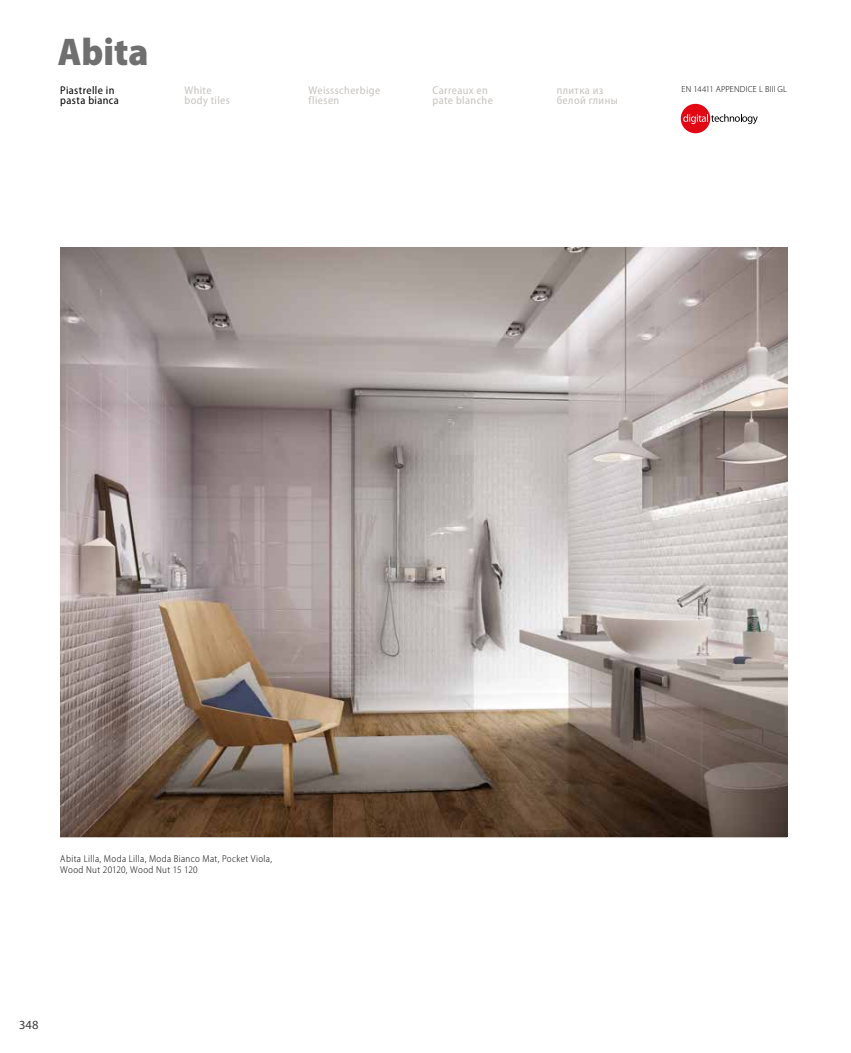
<style>
.page{position:relative;width:851px;height:1053px;background:#fff}
.page>*{position:absolute;margin:0;border:0;box-sizing:border-box;transform-origin:0 0}
.t1{font:900 semi-condensed 38.75px "Myriad Pro";color:#706f6f}
.t2{font:12.5px "Myriad Pro";color:#3c3c3b}
.t3{font:semi-condensed 11.25px/10.1px "Myriad Pro";letter-spacing:.035em;color:#c6c3bf}
.t4{font:semi-condensed 11.25px/10.1px "Myriad Pro";letter-spacing:.035em;color:#000}
.t5{font:300 semi-condensed 10px/11.2px "Myriad Pro";letter-spacing:.035em;color:#000}
.t6{font:300 8.75px "Myriad Pro";letter-spacing:.015em;color:#000}
</style>
<div class="page">
<div style="left:680px;top:104px;width:30px;height:29px;background:#e30613;border-radius:50%"></div>
<svg style="left:683px;top:114px;width:74px;height:10px"></svg>
<img style="left:60px;top:247px;width:727px;height:589px">
<h1 class="t1" style="left:58px;top:26px;width:92px">Abita</h1>
<p class="t4" style="left:60px;top:85px;width:60px">Piastrelle in pasta bianca</p>
<p class="t3" style="left:184px;top:85px;width:47px">White body tiles</p>
<p class="t3" style="left:308px;top:85px;width:73px">Weissscherbige fliesen</p>
<p class="t3" style="left:432px;top:85px;width:62px">Carreaux en pate blanche</p>
<p class="t3" style="left:556px;top:85px;width:63px">плитка из белой глины</p>
<p class="t6" style="left:681px;top:84px;width:107px">EN 14411 APPENDICE L BIII GL</p>
<p class="t5" style="left:60px;top:852px;width:213px">Abita Lilla, Moda Lilla, Moda Bianco Mat, Pocket Viola,<br>Wood Nut 20120, Wood Nut 15 120</p>
<p class="t2" style="left:19px;top:1016px;width:21px">348</p>
</div>
